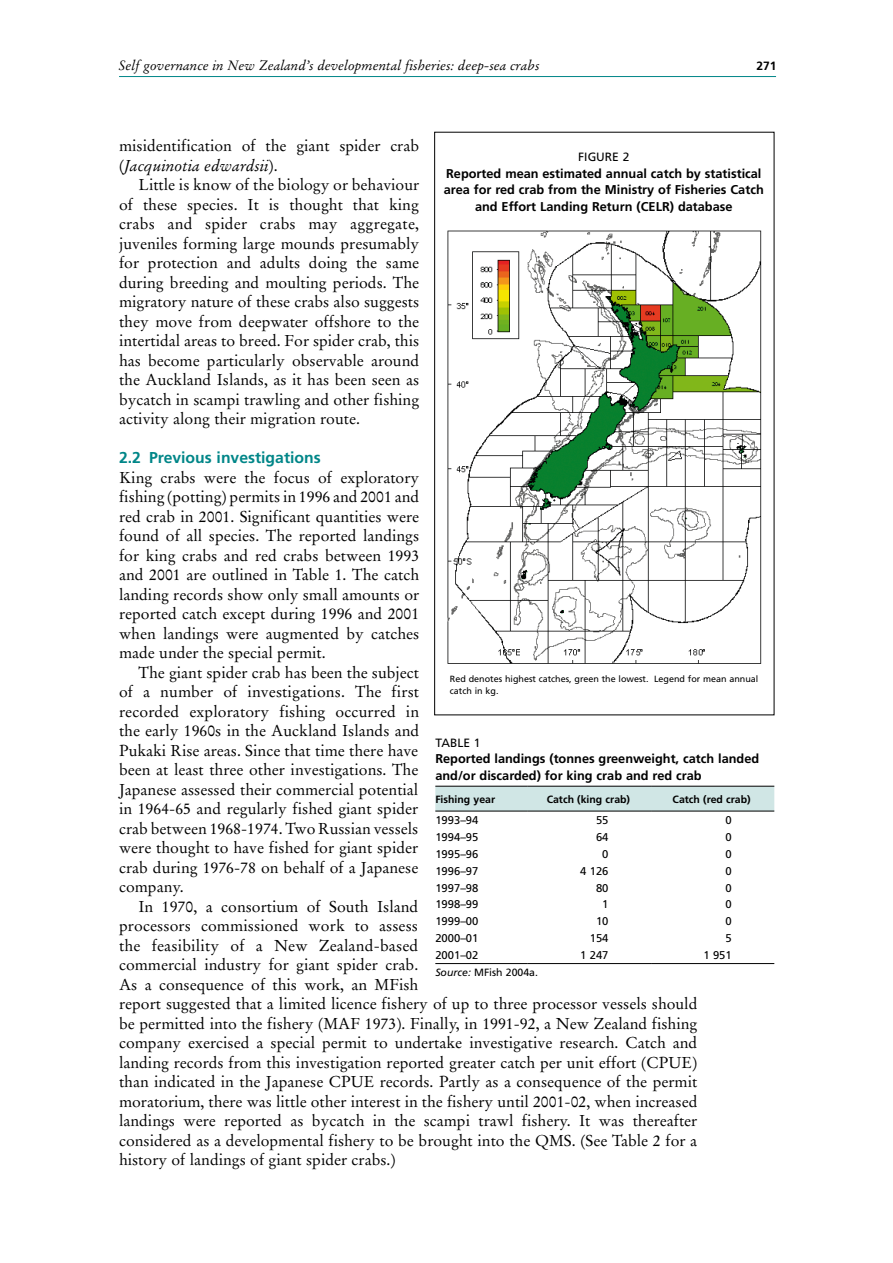
<style>
.page{position:relative;width:893px;height:1263px;background:#fff}
.page>*{position:absolute;margin:0;border:0;box-sizing:border-box;transform-origin:0 0}
.t1{font:15.75px/19.5px "Stempel Garamond LT Std";color:#000;text-align:justify}
.t2{font:700 15.75px "Frutiger LT Std";color:#008688}
.t3{font:italic 13.5px "Stempel Garamond LT Std";color:#000}
.t4{font:700 12.75px/16.5px "Frutiger LT Std";color:#000;text-align:center}
.t5{font:12px "Frutiger LT Std";color:#000}
.t6{font:700 12px "Frutiger LT Std";color:#000}
.t7{font:11.25px "Frutiger LT Std";color:#000}
.t8{font:700 10.5px "Frutiger LT Std";color:#000}
.t9{font:10.5px "Frutiger LT Std";color:#000}
.t10{font:9px/12px "Frutiger LT Std";color:#000}
.s1{font-style:italic}
</style>
<div class="page">
<hr style="left:119px;top:76px;width:657px;height:1px;background:#008688">
<img style="left:447px;top:230px;width:315px;height:434px">
<div style="left:435px;top:787px;width:339px;height:24px;background:#d0e6e5"></div>
<hr style="left:435px;top:786px;width:93px;height:1px;background:#000">
<hr style="left:528px;top:786px;width:123px;height:1px;background:#000">
<hr style="left:651px;top:786px;width:123px;height:1px;background:#000">
<hr style="left:435px;top:811px;width:93px;height:1px;background:#000">
<hr style="left:528px;top:811px;width:123px;height:1px;background:#000">
<hr style="left:651px;top:811px;width:123px;height:1px;background:#000">
<hr style="left:435px;top:963px;width:93px;height:1px;background:#000">
<hr style="left:528px;top:963px;width:123px;height:1px;background:#000">
<hr style="left:651px;top:963px;width:123px;height:1px;background:#000">
<p class="t3" style="left:119px;top:57px;width:422px">Self governance in New Zealand’s developmental fisheries: deep-sea crabs</p>
<p class="t6" style="left:757px;top:59px;width:22px">271</p>
<p class="t1" style="left:119px;top:136px;width:302px">misidentification of the giant spider crab (<span class="s1">Jacquinotia edwardsii</span>).</p>
<p class="t1" style="left:119px;top:175px;width:302px;text-indent:19px">Little is know of the biology or behaviour of these species. It is thought that king crabs and spider crabs may aggregate, juveniles forming large mounds presumably for protection and adults doing the same during breeding and moulting periods. The migratory nature of these crabs also suggests they move from deepwater offshore to the intertidal areas to breed. For spider crab, this has become particularly observable around the Auckland Islands, as it has been seen as bycatch in scampi trawling and other fishing activity along their migration route.</p>
<p class="t2" style="left:119px;top:449px;width:203px">2.2 Previous investigations</p>
<p class="t1" style="left:119px;top:468px;width:302px">King crabs were the focus of exploratory fishing (potting) permits in 1996 and 2001 and red crab in 2001. Significant quantities were found of all species. The reported landings for king crabs and red crabs between 1993 and 2001 are outlined in Table 1. The catch landing records show only small amounts or reported catch except during 1996 and 2001 when landings were augmented by catches made under the special permit.</p>
<p class="t1" style="left:119px;top:663px;width:302px;text-indent:19px">The giant spider crab has been the subject of a number of investigations. The first recorded exploratory fishing occurred in the early 1960s in the Auckland Islands and Pukaki Rise areas. Since that time there have been at least three other investigations. The Japanese assessed their commercial potential in 1964‑65 and regularly fished giant spider crab between 1968‑1974. Two Russian vessels were thought to have fished for giant spider crab during 1976‑78 on behalf of a Japanese company.</p>
<p class="t1" style="left:119px;top:897px;width:580px;text-align:left;text-indent:19px">In 1970, a consortium of South Island<br>processors commissioned work to assess<br>the feasibility of a New Zealand-based<br>commercial industry for giant spider crab.<br>As a consequence of this work, an MFish<br>report suggested that a limited licence fishery of up to three processor vessels should be permitted into the fishery (MAF 1973). Finally, in 1991‑92, a New Zealand fishing company exercised a special permit to undertake investigative research. Catch and landing records from this investigation reported greater catch per unit effort (CPUE) than indicated in the Japanese CPUE records. Partly as a consequence of the permit moratorium, there was little other interest in the fishery until 2001‑02, when increased landings were reported as bycatch in the scampi trawl fishery. It was thereafter considered as a developmental fishery to be brought into the QMS. (See Table 2 for a history of landings of giant spider crabs.)</p>
<p class="t5" style="left:578px;top:150px;width:53px">figure 2</p>
<p class="t4" style="left:444px;top:165px;width:321px">Reported mean estimated annual catch by statistical area for red crab from the Ministry of Fisheries Catch and Effort Landing Return (CELR) database</p>
<p class="t10" style="left:450px;top:673px;width:310px">Red denotes highest catches, green the lowest. Legend for mean annual catch in kg.</p>
<p class="t5" style="left:435px;top:735px;width:47px">Table 1</p>
<p class="t4" style="left:435px;top:751px;width:325px;text-align:left">Reported landings (tonnes greenweight, catch landed and/or discarded) for king crab and red crab</p>
<p class="t8" style="left:435px;top:793px;width:61px">Fishing year</p>
<p class="t8" style="left:547px;top:793px;width:85px">Catch (king crab)</p>
<p class="t8" style="left:673px;top:793px;width:79px">Catch (red crab)</p>
<p class="t7" style="left:435px;top:813px;width:45px">1993–94</p>
<p class="t7" style="left:596px;top:813px;width:14px">55</p>
<p class="t7" style="left:725px;top:813px;width:8px">0</p>
<p class="t7" style="left:435px;top:830px;width:45px">1994–95</p>
<p class="t7" style="left:596px;top:830px;width:14px">64</p>
<p class="t7" style="left:725px;top:830px;width:8px">0</p>
<p class="t7" style="left:435px;top:847px;width:45px">1995–96</p>
<p class="t7" style="left:602px;top:847px;width:8px">0</p>
<p class="t7" style="left:725px;top:847px;width:8px">0</p>
<p class="t7" style="left:435px;top:864px;width:45px">1996–97</p>
<p class="t7" style="left:580px;top:864px;width:30px">4 126</p>
<p class="t7" style="left:725px;top:864px;width:8px">0</p>
<p class="t7" style="left:435px;top:881px;width:45px">1997–98</p>
<p class="t7" style="left:596px;top:881px;width:14px">80</p>
<p class="t7" style="left:725px;top:881px;width:8px">0</p>
<p class="t7" style="left:435px;top:898px;width:45px">1998–99</p>
<p class="t7" style="left:602px;top:898px;width:8px">1</p>
<p class="t7" style="left:725px;top:898px;width:8px">0</p>
<p class="t7" style="left:435px;top:915px;width:45px">1999–00</p>
<p class="t7" style="left:596px;top:915px;width:14px">10</p>
<p class="t7" style="left:725px;top:915px;width:8px">0</p>
<p class="t7" style="left:435px;top:932px;width:45px">2000–01</p>
<p class="t7" style="left:590px;top:932px;width:20px">154</p>
<p class="t7" style="left:725px;top:932px;width:8px">5</p>
<p class="t7" style="left:435px;top:949px;width:45px">2001–02</p>
<p class="t7" style="left:580px;top:949px;width:30px">1 247</p>
<p class="t7" style="left:703px;top:949px;width:30px">1 951</p>
<p class="t9" style="left:435px;top:966px;width:104px"><span class="s1">Source:</span> MFish 2004a.</p>
</div>
